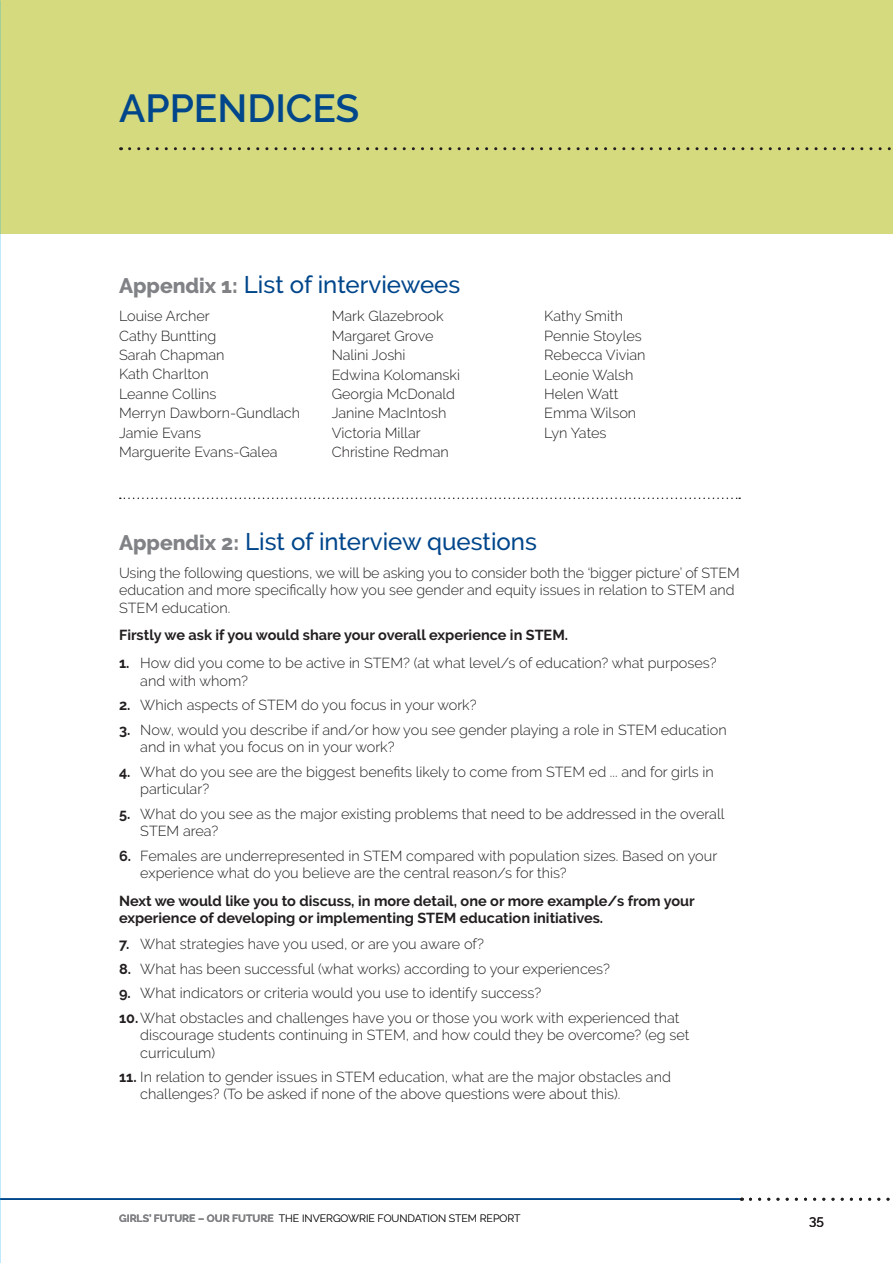
<style>
.page{position:relative;width:893px;height:1263px;background:#fff}
.page>*{position:absolute;margin:0;border:0;box-sizing:border-box;transform-origin:0 0}
.t1{font:600 39px "Raleway";color:#00468b}
.t2{font:500 24px "Raleway";color:#00468b}
.t3{font:300 14.4px/19.4px "Raleway";color:#231f20}
.t4{font:700 14.4px/17.2px "Raleway";color:#231f20}
.t5{font:500 13.5px "Raleway";color:#231f20}
.t6{font:300 10.5px "Raleway";color:#231f20}
.s1{font-weight:800;font-size:21px;color:#808285}
.s2{font-weight:700}
.s3{font-weight:700;color:#808285}
</style>
<div class="page">
<div style="left:0;top:0;width:893px;height:234px;background:#d5da7e"></div>
<svg style="left:130px;top:147px;width:761px;height:3px"></svg>
<hr style="left:0;top:1198px;width:740px;height:2px;background:#00468b">
<svg style="left:750px;top:1198px;width:140px;height:3px"></svg>
<svg style="left:120px;top:497px;width:620px;height:2px"></svg>
<svg style="left:0;top:648px;width:1px;height:615px"></svg>
<h1 class="t1" style="left:119px;top:86px;width:242px">APPENDICES</h1>
<h2 class="t2" style="left:119px;top:271px;width:343px"><span class="s1">Appendix 1:</span> List of interviewees</h2>
<p class="t3" style="left:119px;top:306px;width:183px">Louise Archer<br>Cathy Buntting<br>Sarah Chapman<br>Kath Charlton<br>Leanne Collins<br>Merryn Dawborn-Gundlach<br>Jamie Evans<br>Marguerite Evans-Galea</p>
<p class="t3" style="left:332px;top:307px;width:130px">Mark Glazebrook<br>Margaret Grove<br>Nalini Joshi<br>Edwina Kolomanski<br>Georgia McDonald<br>Janine MacIntosh<br>Victoria Millar<br>Christine Redman</p>
<p class="t3" style="left:544px;top:307px;width:103px">Kathy Smith<br>Pennie Stoyles<br>Rebecca Vivian<br>Leonie Walsh<br>Helen Watt<br>Emma Wilson<br>Lyn Yates</p>
<h2 class="t2" style="left:119px;top:528px;width:419px"><span class="s1">Appendix 2:</span> List of interview questions</h2>
<p class="t3" style="left:119px;top:564px;width:622px;line-height:17.2px">Using the following questions, we will be asking you to consider both the ‘bigger picture’ of STEM education and more specifically how you see gender and equity issues in relation to STEM and<br>STEM education.</p>
<p class="t4" style="left:119px;top:627px;width:451px">Firstly we ask if you would share your overall experience in STEM.</p>
<p class="t3" style="left:140px;top:654px;width:578px;line-height:17.2px;text-indent:-21px"><span class="s2">1.</span> How did you come to be active in STEM? (at what level/s of education? what purposes? and with whom?</p>
<p class="t3" style="left:119px;top:695px;width:359px"><span class="s2">2.</span> Which aspects of STEM do you focus in your work?</p>
<p class="t3" style="left:140px;top:721px;width:588px;line-height:17.2px;text-indent:-21px"><span class="s2">3.</span> Now, would you describe if and/or how you see gender playing a role in STEM education and in what you focus on in your work?</p>
<p class="t3" style="left:140px;top:763px;width:575px;line-height:17.2px;text-indent:-21px"><span class="s2">4.</span> What do you see are the biggest benefits likely to come from STEM ed ... and for girls in particular?</p>
<p class="t3" style="left:140px;top:805px;width:586px;line-height:17.2px;text-indent:-21px"><span class="s2">5.</span> What do you see as the major existing problems that need to be addressed in the overall<br>STEM area?</p>
<p class="t3" style="left:140px;top:847px;width:578px;line-height:17.2px;text-indent:-21px"><span class="s2">6.</span> Females are underrepresented in STEM compared with population sizes. Based on your experience what do you believe are the central reason/s for this?</p>
<p class="t4" style="left:119px;top:892px;width:577px">Next we would like you to discuss, in more detail, one or more example/s from your experience of developing or implementing STEM education initiatives.</p>
<p class="t3" style="left:119px;top:934px;width:366px"><span class="s2">7.</span> What strategies have you used, or are you aware of?</p>
<p class="t3" style="left:119px;top:959px;width:492px"><span class="s2">8.</span> What has been successful (what works) according to your experiences?</p>
<p class="t3" style="left:119px;top:981px;width:562px;line-height:24.8px"><span class="s2">9.</span> What indicators or criteria would you use to identify success?<br><span class="s2">10.</span>What obstacles and challenges have you or those you work with experienced that</p>
<p class="t3" style="left:140px;top:1026px;width:551px;line-height:17.2px">discourage students continuing in STEM, and how could they be overcome? (eg set curriculum)</p>
<p class="t3" style="left:140px;top:1068px;width:532px;line-height:17.2px;text-indent:-21px"><span class="s2">11.</span> In relation to gender issues in STEM education, what are the major obstacles and challenges? (To be asked if none of the above questions were about this).</p>
<p class="t6" style="left:119px;top:1212px;width:403px"><span class="s3">GIRLS’ FUTURE – OUR FUTURE</span> THE INVERGOWRIE FOUNDATION STEM REPORT</p>
<p class="t5" style="left:809px;top:1212px;width:16px">35</p>
</div>
